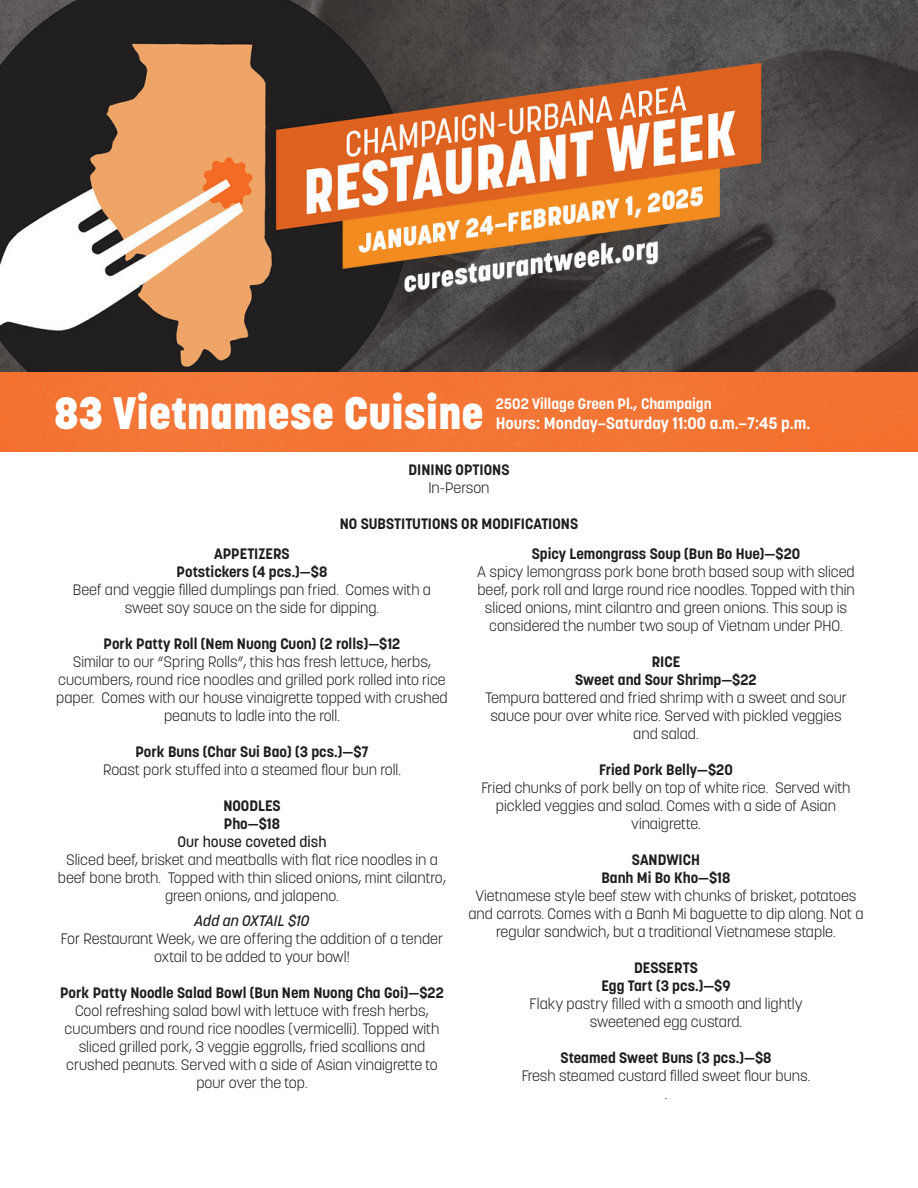
<style>
.page{position:relative;width:918px;height:1188px;background:#fff}
.page>*{position:absolute;margin:0;border:0;box-sizing:border-box;transform-origin:0 0}
.t1{font:800 45px "Korolev";color:#fff}
.t2{font:700 16.5px "Korolev";color:#fff}
.t3{font:300 15px/18px "Korolev";color:#201d1e;text-align:center}
.t4{font:700 15px "Korolev";color:#201d1e}
.t5{font:700 15px "Korolev";color:#fff}
.t6{font:500 15px "Korolev";color:#201d1e}
.t7{font:italic 500 15px "Korolev";color:#201d1e}
.t8{font:700 15px "Korolev";color:#231f20}
</style>
<div class="page">
<img style="left:0;top:0;width:918px;height:372px">
<div style="left:0;top:372px;width:918px;height:80px;background:#f37534"></div>
<p class="t1" style="left:54px;top:385px;width:431px">83 Vietnamese Cuisine</p>
<p class="t5" style="left:496px;top:395px;width:217px">2502 Village Green Pl., Champaign</p>
<p class="t2" style="left:496px;top:413px;width:316px">Hours: Monday–Saturday 11:00 a.m.–7:45 p.m.</p>
<p class="t8" style="left:409px;top:461px;width:102px">DINING OPTIONS</p>
<p class="t3" style="left:428px;top:479px;width:63px">In-Person</p>
<p class="t4" style="left:340px;top:515px;width:240px">NO SUBSTITUTIONS OR MODIFICATIONS</p>
<p class="t4" style="left:214px;top:544px;width:77px">APPETIZERS</p>
<p class="t4" style="left:177px;top:562px;width:152px">Potstickers (4 pcs.)—$8</p>
<p class="t3" style="left:73px;top:581px;width:360px">Beef and veggie filled dumplings pan fried. Comes with a sweet soy sauce on the side for dipping.</p>
<p class="t4" style="left:104px;top:634px;width:298px">Pork Patty Roll (Nem Nuong Cuon) (2 rolls)—$12</p>
<p class="t3" style="left:56px;top:653px;width:393px">Similar to our “Spring Rolls”, this has fresh lettuce, herbs, cucumbers, round rice noodles and grilled pork rolled into rice paper. Comes with our house vinaigrette topped with crushed peanuts to ladle into the roll.</p>
<p class="t4" style="left:135px;top:742px;width:235px">Pork Buns (Char Sui Bao) (3 pcs.)—$7</p>
<p class="t3" style="left:103px;top:761px;width:300px">Roast pork stuffed into a steamed flour bun roll.</p>
<p class="t4" style="left:223px;top:796px;width:59px">NOODLES</p>
<p class="t4" style="left:224px;top:814px;width:58px">Pho—$18</p>
<p class="t6" style="left:177px;top:832px;width:151px">Our house coveted dish</p>
<p class="t3" style="left:58px;top:851px;width:390px">Sliced beef, brisket and meatballs with flat rice noodles in a beef bone broth. Topped with thin sliced onions, mint cilantro, green onions, and jalapeno.</p>
<p class="t7" style="left:194px;top:911px;width:117px">Add an OXTAIL $10</p>
<p class="t3" style="left:61px;top:929px;width:384px">For Restaurant Week, we are offering the addition of a tender oxtail to be added to your bowl!</p>
<p class="t4" style="left:60px;top:983px;width:385px">Pork Patty Noodle Salad Bowl (Bun Nem Nuong Cha Goi)—$22</p>
<p class="t3" style="left:65px;top:1001px;width:376px">Cool refreshing salad bowl with lettuce with fresh herbs, cucumbers and round rice noodles (vermicelli). Topped with sliced grilled pork, 3 veggie eggrolls, fried scallions and crushed peanuts. Served with a side of Asian vinaigrette to pour over the top.</p>
<p class="t4" style="left:532px;top:544px;width:270px">Spicy Lemongrass Soup (Bun Bo Hue)—$20</p>
<p class="t3" style="left:477px;top:563px;width:379px">A spicy lemongrass pork bone broth based soup with sliced beef, pork roll and large round rice noodles. Topped with thin sliced onions, mint cilantro and green onions. This soup is considered the number two soup of Vietnam under PHO.</p>
<p class="t4" style="left:652px;top:652px;width:30px">RICE</p>
<p class="t4" style="left:575px;top:670px;width:183px">Sweet and Sour Shrimp—$22</p>
<p class="t3" style="left:485px;top:689px;width:363px">Tempura battered and fried shrimp with a sweet and sour sauce pour over white rice. Served with pickled veggies</p>
<p class="t3" style="left:633px;top:725px;width:67px">and salad.</p>
<p class="t4" style="left:599px;top:760px;width:135px">Fried Pork Belly—$20</p>
<p class="t3" style="left:482px;top:779px;width:370px">Fried chunks of pork belly on top of white rice. Served with pickled veggies and salad. Comes with a side of Asian vinaigrette.</p>
<p class="t4" style="left:632px;top:850px;width:70px">SANDWICH</p>
<p class="t4" style="left:602px;top:868px;width:130px">Banh Mi Bo Kho—$18</p>
<p class="t3" style="left:468px;top:887px;width:397px">Vietnamese style beef stew with chunks of brisket, potatoes and carrots. Comes with a Banh Mi baguette to dip along. Not a regular sandwich, but a traditional Vietnamese staple.</p>
<p class="t4" style="left:634px;top:958px;width:65px">DESSERTS</p>
<p class="t4" style="left:601px;top:976px;width:131px">Egg Tart (3 pcs.)—$9</p>
<p class="t3" style="left:529px;top:995px;width:275px">Flaky pastry filled with a smooth and lightly</p>
<p class="t3" style="left:590px;top:1013px;width:154px">sweetened egg custard.</p>
<p class="t4" style="left:561px;top:1048px;width:212px">Steamed Sweet Buns (3 pcs.)—$8</p>
<p class="t3" style="left:522px;top:1067px;width:290px">Fresh steamed custard filled sweet flour buns.</p>
<p class="t3" style="left:665px;top:1085px;width:4px">.</p>
</div>
